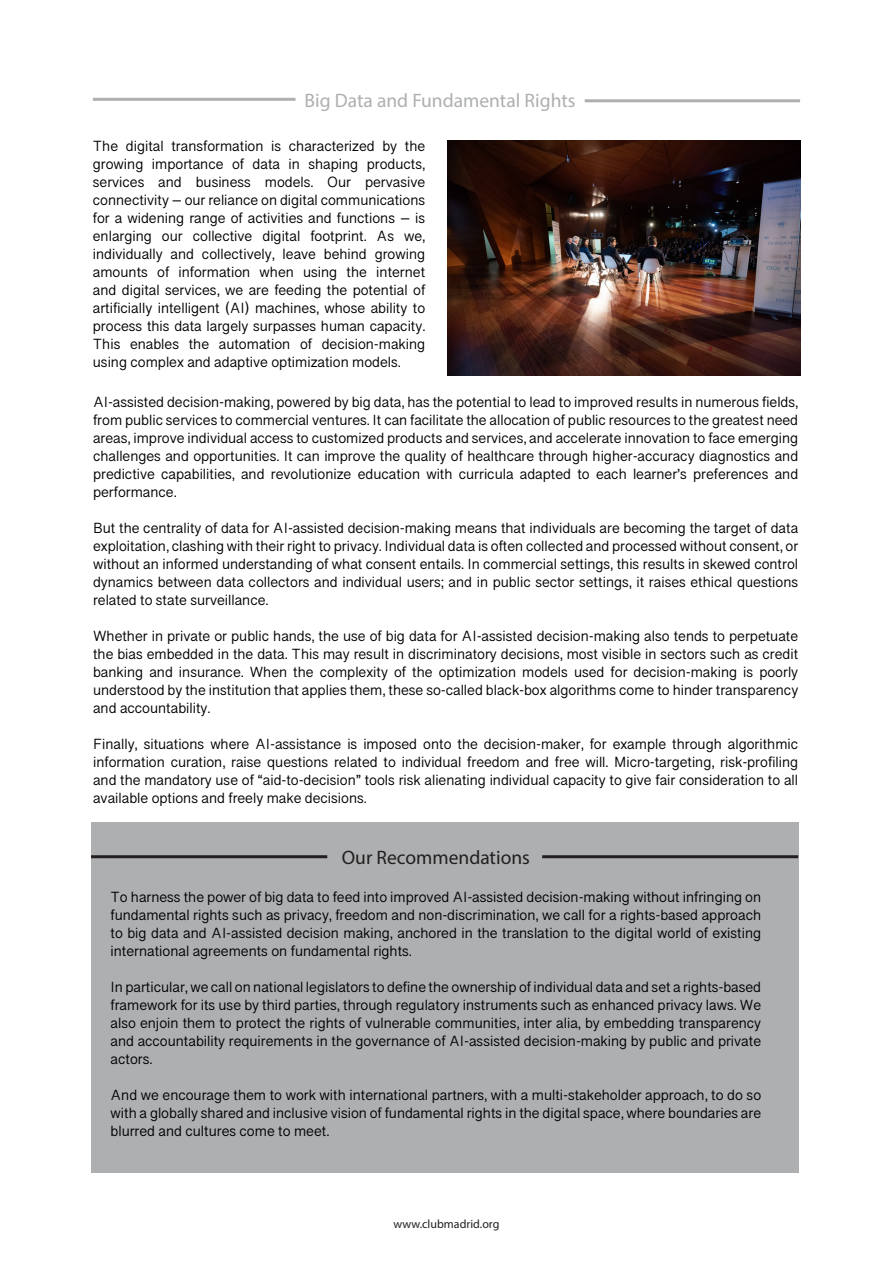
<style>
.page{position:relative;width:893px;height:1263px;background:#fff}
.page>*{position:absolute;margin:0;border:0;box-sizing:border-box;transform-origin:0 0}
.t1{font:19.5px "Myriad Pro";color:#adafb1}
.t2{font:19.5px "Myriad Pro";color:#231f20}
.t3{font:15px/18px "Myanmar Sangam MN";color:#000;text-align:justify}
.t4{font:12px "Myriad Pro";color:#231f20}
</style>
<div class="page">
<hr style="left:585px;top:99px;width:215px;height:3px;background:#adafb1">
<hr style="left:93px;top:98px;width:203px;height:3px;background:#adafb1">
<div style="left:91px;top:822px;width:707px;height:351px;background:#adafb1"></div>
<hr style="left:91px;top:855px;width:236px;height:3px;background:#231f20">
<hr style="left:542px;top:855px;width:256px;height:3px;background:#231f20">
<img style="left:448px;top:140px;width:352px;height:236px">
<p class="t1" style="left:305px;top:88px;width:273px">Big Data and Fundamental Rights</p>
<p class="t3" style="left:93px;top:136px;width:334px">The digital transformation is characterized by the growing importance of data in shaping products, services and business models. Our pervasive connectivity – our reliance on digital communications for a widening range of activities and functions – is enlarging our collective digital footprint. As we, individually and collectively, leave behind growing amounts of information when using the internet and digital services, we are feeding the potential of artificially intelligent (AI) machines, whose ability to process this data largely surpasses human capacity.<br>This enables the automation of decision-making using complex and adaptive optimization models.</p>
<p class="t3" style="left:93px;top:393px;width:707px">AI-assisted decision-making, powered by big data, has the potential to lead to improved results in numerous fields, from public services to commercial ventures. It can facilitate the allocation of public resources to the greatest need areas, improve individual access to customized products and services, and accelerate innovation to face emerging challenges and opportunities. It can improve the quality of healthcare through higher-accuracy diagnostics and predictive capabilities, and revolutionize education with curricula adapted to each learner’s preferences and performance.</p>
<p class="t3" style="left:93px;top:519px;width:707px">But the centrality of data for AI-assisted decision-making means that individuals are becoming the target of data exploitation, clashing with their right to privacy. Individual data is often collected and processed without consent, or without an informed understanding of what consent entails. In commercial settings, this results in skewed control dynamics between data collectors and individual users; and in public sector settings, it raises ethical questions related to state surveillance.</p>
<p class="t3" style="left:93px;top:627px;width:707px">Whether in private or public hands, the use of big data for AI-assisted decision-making also tends to perpetuate the bias embedded in the data. This may result in discriminatory decisions, most visible in sectors such as credit banking and insurance. When the complexity of the optimization models used for decision-making is poorly understood by the institution that applies them, these so-called black-box algorithms come to hinder transparency and accountability.</p>
<p class="t3" style="left:93px;top:735px;width:707px">Finally, situations where AI-assistance is imposed onto the decision-maker, for example through algorithmic information curation, raise questions related to individual freedom and free will. Micro-targeting, risk-profiling and the mandatory use of “aid-to-decision” tools risk alienating individual capacity to give fair consideration to all available options and freely make decisions.</p>
<p class="t2" style="left:342px;top:845px;width:190px">Our Recommendations</p>
<p class="t3" style="left:111px;top:888px;width:652px">To harness the power of big data to feed into improved AI-assisted decision-making without infringing on fundamental rights such as privacy, freedom and non-discrimination, we call for a rights-based approach to big data and AI-assisted decision making, anchored in the translation to the digital world of existing international agreements on fundamental rights.</p>
<p class="t3" style="left:111px;top:978px;width:652px">In particular, we call on national legislators to define the ownership of individual data and set a rights-based framework for its use by third parties, through regulatory instruments such as enhanced privacy laws. We also enjoin them to protect the rights of vulnerable communities, inter alia, by embedding transparency and accountability requirements in the governance of AI-assisted decision-making by public and private actors.</p>
<p class="t3" style="left:111px;top:1086px;width:652px">And we encourage them to work with international partners, with a multi-stakeholder approach, to do so with a globally shared and inclusive vision of fundamental rights in the digital space, where boundaries are blurred and cultures come to meet.</p>
<p class="t4" style="left:393px;top:1217px;width:108px">www.clubmadrid.org</p>
</div>
